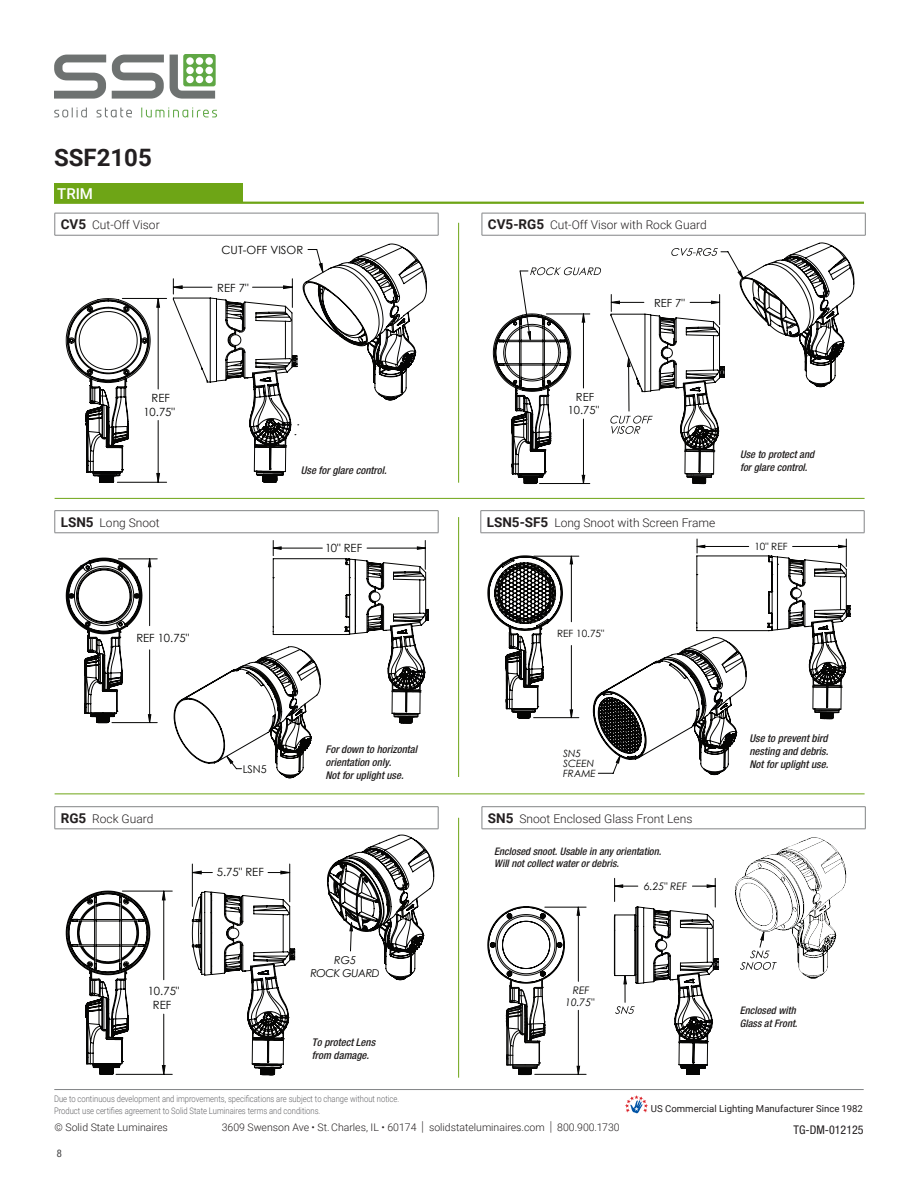
<style>
.page{position:relative;width:918px;height:1188px;background:#fff}
.page>*{position:absolute;margin:0;border:0;box-sizing:border-box;transform-origin:0 0}
.t1{font:700 24px "Roboto";color:#231f20}
.t2{font:500 15px "Roboto";color:#fff}
.t3{font:300 12px "Roboto";color:#231f20}
.t4{font:condensed 12px "Helvetica Neue LT Std";color:#231f20}
.t5{font:11.4px/13.6px "Century Gothic";color:#050504;text-align:center}
.t6{font:11.25px/13.5px "Century Gothic";color:#050504;text-align:center}
.t7{font:italic 500 condensed 10.8px/12.9px "Helvetica Neue LT Std";color:#211e1e;text-align:justify}
.t8{font:italic 10.8px/13px "Century Gothic";letter-spacing:-.04em;color:#050504;text-align:center}
.t9{font:italic 500 condensed 10.65px/12.8px "Helvetica Neue LT Std";color:#211e1e}
.t10{font:10.65px "Century Gothic";color:#050504}
.t11{font:300 10.5px "Roboto";color:#231f20}
.t12{font:italic 500 condensed 10.5px/12.6px "Helvetica Neue LT Std";color:#211e1e}
.t13{font:condensed 10.5px "Helvetica Neue LT Std";color:#3e3e3f}
.t14{font:italic 500 condensed 10.35px/12.5px "Helvetica Neue LT Std";color:#211e1e}
.t15{font:italic 10.35px/12.5px "Century Gothic";color:#050504;text-align:center}
.t16{font:10.05px "Century Gothic";color:#050504}
.t17{font:italic 10.05px/9.9px "Century Gothic";color:#050504}
.t18{font:9.6px "Roboto";color:#231f20}
.t19{font:300 9px/12px "Roboto";color:#636366;scale:.85 1}
.s1{font-weight:700;font-size:13.5px}
.s2{font-size:13.65px}
</style>
<div class="page">
<svg style="left:625px;top:1095px;width:23px;height:18px"></svg>
<hr style="left:54px;top:1089px;width:810px;height:1px;background:#828486">
<hr style="left:54px;top:202px;width:810px;height:2px;background:#6ea516">
<div style="left:54px;top:184px;width:189px;height:19px;background:#6ea516"></div>
<hr style="left:55px;top:498px;width:810px;height:1px;background:#6ea516">
<hr style="left:55px;top:794px;width:810px;height:1px;background:#6ea516">
<hr style="left:458px;top:818px;width:1px;height:260px;background:#6ea516">
<hr style="left:458px;top:517px;width:1px;height:260px;background:#6ea516">
<hr style="left:458px;top:223px;width:1px;height:260px;background:#6ea516">
<hr style="left:534px;top:556px;width:45px;height:1px;background:#050504">
<hr style="left:534px;top:717px;width:45px;height:1px;background:#050504">
<svg style="left:570px;top:556px;width:3px;height:162px"></svg>
<svg style="left:487px;top:555px;width:76px;height:163px"></svg>
<svg style="left:593px;top:539px;width:257px;height:236px"></svg>
<hr style="left:118px;top:559px;width:39px;height:1px;background:#050504">
<hr style="left:112px;top:722px;width:45px;height:1px;background:#050504">
<svg style="left:148px;top:558px;width:3px;height:165px"></svg>
<svg style="left:66px;top:558px;width:76px;height:165px"></svg>
<svg style="left:174px;top:540px;width:255px;height:238px"></svg>
<hr style="left:122px;top:891px;width:50px;height:1px;background:#050504">
<hr style="left:116px;top:1074px;width:56px;height:1px;background:#050504">
<hr style="left:192px;top:864px;width:1px;height:42px;background:#050504">
<hr style="left:289px;top:864px;width:1px;height:38px;background:#050504">
<svg style="left:161px;top:890px;width:5px;height:185px"></svg>
<svg style="left:191px;top:870px;width:100px;height:5px"></svg>
<svg style="left:66px;top:891px;width:84px;height:184px"></svg>
<svg style="left:327px;top:835px;width:107px;height:145px"></svg>
<svg style="left:192px;top:891px;width:103px;height:184px"></svg>
<img style="left:735px;top:837px;width:112px;height:142px">
<hr style="left:545px;top:907px;width:41px;height:1px;background:#050504">
<hr style="left:535px;top:1074px;width:51px;height:1px;background:#050504">
<svg style="left:487px;top:906px;width:78px;height:169px"></svg>
<svg style="left:577px;top:907px;width:3px;height:168px"></svg>
<svg style="left:740px;top:931px;width:37px;height:39px"></svg>
<svg style="left:614px;top:878px;width:105px;height:197px"></svg>
<hr style="left:122px;top:298px;width:45px;height:1px;background:#050504">
<hr style="left:117px;top:482px;width:50px;height:1px;background:#050504">
<svg style="left:66px;top:298px;width:94px;height:185px"></svg>
<svg style="left:173px;top:244px;width:254px;height:239px"></svg>
<svg style="left:493px;top:267px;width:108px;height:217px"></svg>
<svg style="left:610px;top:242px;width:244px;height:242px"></svg>
<hr style="left:55px;top:213px;width:383px;height:1px;background:#828486">
<svg style="left:55px;top:213px;width:1px;height:22px"></svg>
<svg style="left:438px;top:213px;width:1px;height:22px"></svg>
<hr style="left:55px;top:235px;width:383px;height:1px;background:#828486">
<hr style="left:482px;top:213px;width:384px;height:1px;background:#828486">
<svg style="left:482px;top:213px;width:1px;height:22px"></svg>
<svg style="left:865px;top:213px;width:1px;height:22px"></svg>
<hr style="left:482px;top:235px;width:384px;height:1px;background:#828486">
<hr style="left:481px;top:510px;width:383px;height:1px;background:#828486">
<svg style="left:481px;top:511px;width:1px;height:22px"></svg>
<svg style="left:864px;top:511px;width:1px;height:22px"></svg>
<hr style="left:481px;top:533px;width:383px;height:1px;background:#828486">
<hr style="left:55px;top:806px;width:383px;height:1px;background:#828486">
<svg style="left:55px;top:807px;width:1px;height:22px"></svg>
<svg style="left:438px;top:807px;width:1px;height:22px"></svg>
<hr style="left:55px;top:829px;width:383px;height:1px;background:#828486">
<hr style="left:55px;top:510px;width:383px;height:1px;background:#828486">
<svg style="left:55px;top:511px;width:1px;height:22px"></svg>
<svg style="left:438px;top:511px;width:1px;height:22px"></svg>
<hr style="left:55px;top:533px;width:383px;height:1px;background:#828486">
<hr style="left:482px;top:806px;width:384px;height:1px;background:#828486">
<svg style="left:482px;top:807px;width:1px;height:22px"></svg>
<svg style="left:865px;top:807px;width:1px;height:22px"></svg>
<hr style="left:482px;top:829px;width:384px;height:1px;background:#828486">
<svg style="left:54px;top:55px;width:52px;height:44px"></svg>
<svg style="left:112px;top:55px;width:52px;height:44px"></svg>
<svg style="left:54px;top:108px;width:33px;height:9px"></svg>
<svg style="left:96px;top:108px;width:36px;height:9px"></svg>
<svg style="left:141px;top:108px;width:76px;height:9px"></svg>
<svg style="left:170px;top:54px;width:46px;height:45px"></svg>
<p class="t1" style="left:54px;top:141px;width:99px">SSF2105</p>
<p class="t2" style="left:57px;top:183px;width:37px">TRIM</p>
<p class="t3" style="left:61px;top:217px;width:100px"><span class="s1">CV5</span> Cut-Off Visor</p>
<p class="t3" style="left:488px;top:217px;width:220px"><span class="s1">CV5-RG5</span> Cut-Off Visor with Rock Guard</p>
<p class="t6" style="left:221px;top:243px;width:83px">CUT-OFF VISOR</p>
<p class="t6" style="left:143px;top:391px;width:33px">REF<br>10.75"</p>
<p class="t3" style="left:61px;top:514px;width:101px"><span class="s1">LSN5</span> Long Snoot</p>
<p class="t6" style="left:217px;top:281px;width:33px">REF 7"</p>
<p class="t6" style="left:136px;top:631px;width:55px">REF 10.75"</p>
<p class="t9" style="left:301px;top:464px;width:87px">Use for glare control.</p>
<p class="t6" style="left:325px;top:541px;width:39px">10" REF</p>
<p class="t3" style="left:61px;top:810px;width:94px"><span class="s1">RG5</span> Rock Guard</p>
<p class="t10" style="left:243px;top:762px;width:25px">LSN5</p>
<p class="t5" style="left:217px;top:864px;width:49px">5.75" REF</p>
<p class="t5" style="left:148px;top:984px;width:33px">10.75"<br>REF</p>
<p class="t9" style="left:325px;top:743px;width:93px">For down to horizontal orientation only.<br>Not for uplight use.</p>
<p class="t8" style="left:310px;top:953px;width:71px">RG5<br>ROCK GUARD</p>
<p class="t9" style="left:312px;top:1036px;width:65px">To protect Lens from damage.</p>
<p class="t19" style="left:54px;top:1093px;width:408px">Due to continuous development and improvements, specifications are subject to change without notice.<br>Product use certifies agreement to Solid State Luminaires terms and conditions.</p>
<p class="t6" style="left:654px;top:296px;width:32px">REF 7"</p>
<p class="t6" style="left:568px;top:390px;width:33px">REF<br>10.75"</p>
<p class="t3" style="left:487px;top:514px;width:230px"><span class="s1">LSN5-SF5</span> Long Snoot with Screen Frame</p>
<p class="t12" style="left:740px;top:448px;width:76px">Use to protect and for glare control.</p>
<p class="t16" style="left:754px;top:540px;width:35px">10" REF</p>
<p class="t16" style="left:557px;top:628px;width:49px">REF 10.75"</p>
<p class="t17" style="left:563px;top:748px;width:34px">SN5<br>SCEEN<br>FRAME</p>
<p class="t3" style="left:488px;top:810px;width:206px"><span class="s1">SN5</span> Snoot Enclosed Glass Front Lens</p>
<p class="t14" style="left:494px;top:845px;width:168px">Enclosed snoot. Usable in any orientation.<br>Will not collect water or debris.</p>
<p class="t15" style="left:565px;top:984px;width:31px">REF<br>10.75"</p>
<p class="t15" style="left:644px;top:880px;width:45px">6.25" REF</p>
<p class="t7" style="left:749px;top:732px;width:81px">Use to prevent bird nesting and debris.<br>Not for uplight use.</p>
<p class="t14" style="left:740px;top:1005px;width:59px">Enclosed with<br>Glass at Front.</p>
<p class="t18" style="left:651px;top:1102px;width:214px">US Commercial Lighting Manufacturer Since 1982</p>
<p class="t11" style="left:55px;top:1120px;width:115px">© Solid State Luminaires</p>
<p class="t11" style="left:222px;top:1120px;width:400px">3609 Swenson Ave • St. Charles, IL • 60174 <span class="s2">|</span> solidstateluminaires.com <span class="s2">|</span> 800.900.1730</p>
<h3 class="t4" style="left:794px;top:1123px;width:72px">TG-DM-012125</h3>
<p class="t13" style="left:57px;top:1147px;width:7px">8</p>
</div>
